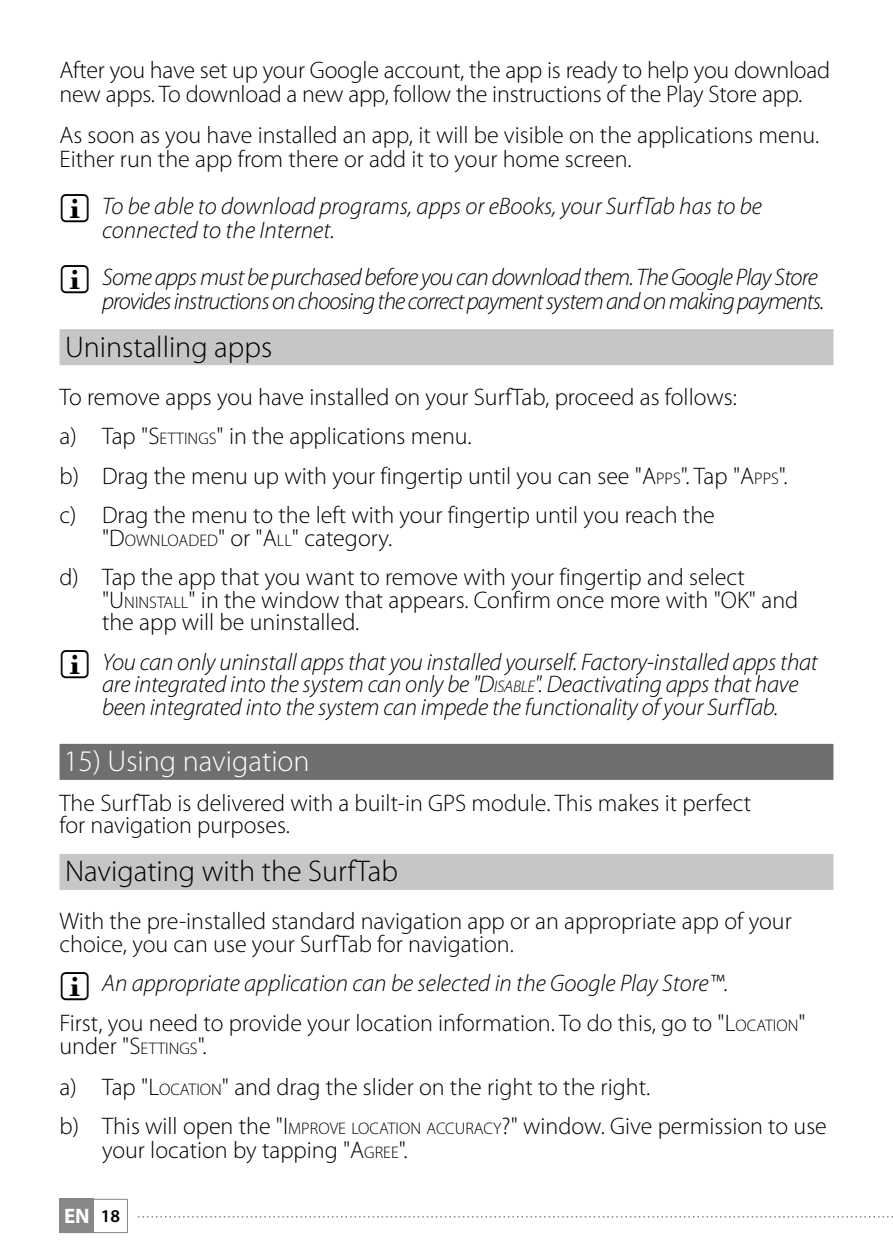
<style>
.page{position:relative;width:893px;height:1259px;background:#fff}
.page>*{position:absolute;margin:0;border:0;box-sizing:border-box;transform-origin:0 0}
.t1{font:300 30px "Myriad Pro";color:#000}
.t2{font:300 30px "Myriad Pro";color:#fff}
.t3{font:300 24px/39.6px "Myriad Pro";color:#000}
.t4{font:italic 300 24px/22.5px "Myriad Pro";letter-spacing:-.01em;color:#000}
.t5{font:italic 300 24px/24px "Myriad Pro";letter-spacing:-.04em;color:#000}
.t6{font:700 21px "Myriad Pro";color:#fff}
.s1{font-style:inherit}
.s2{font-size:16.8px}
.s3{font-style:italic}
.s4{font-weight:600;font-size:18px;color:#000}
</style>
<div class="page">
<div style="left:60px;top:1199px;width:34px;height:34px;background:#878787"></div>
<div style="left:60px;top:1199px;width:68px;height:34px;border:1px solid #878787"></div>
<svg style="left:138px;top:1216px;width:755px;height:1px"></svg>
<div style="left:60px;top:329px;width:773px;height:36px;background:#c6c6c6"></div>
<div style="left:60px;top:744px;width:773px;height:36px;background:#706f6f"></div>
<div style="left:60px;top:854px;width:773px;height:36px;background:#c6c6c6"></div>
<p class="t3" style="left:60px;top:58px;width:772px;line-height:24px">After you have set up your Google account, the app is ready to help you download new apps. To download a new app, follow the instructions of the Play Store app.</p>
<p class="t3" style="left:60px;top:123px;width:761px;line-height:24px">As soon as you have installed an app, it will be visible on the applications menu.<br>Either run the app from there or add it to your home screen.</p>
<p class="t4" style="left:102px;top:194px;width:661px;line-height:24px">To be able to download programs, apps or eBooks, your SurfTab has to be connected to the Internet.</p>
<p class="t5" style="left:102px;top:265px;width:724px">Some apps must be purchased before you can download them. The Google Play Store provides instructions on choosing the correct payment system and on making payments.</p>
<p class="t1" style="left:65px;top:330px;width:209px">Uninstalling apps</p>
<p class="t3" style="left:60px;top:377px;width:730px">To remove apps you have installed on your SurfTab, proceed as follows:<br>a) Tap "<span class="s1">S</span><span class="s2">ETTINGS</span>" in the applications menu.<br>b) Drag the menu up with your fingertip until you can see "<span class="s1">A</span><span class="s2">PPS</span>". Tap "<span class="s1">A</span><span class="s2">PPS</span>". c) Drag the menu to the left with your fingertip until you reach the</p>
<p class="t3" style="left:60px;top:518px;width:687px;text-indent:43px">"<span class="s1">D</span><span class="s2">OWNLOADED</span>" or "<span class="s1">A</span><span class="s2">LL</span>" category.<br>d) Tap the app that you want to remove with your fingertip and select</p>
<p class="t3" style="left:102px;top:589px;width:698px;line-height:22.5px">"<span class="s1">U</span> <span class="s2">NINSTALL</span>" in the window that appears. Confirm once more with "<span class="s1">OK</span>" and the app will be uninstalled.</p>
<p class="t4" style="left:102px;top:651px;width:717px">You can only uninstall apps that you installed yourself. Factory-installed apps that are integrated into the system can only be "<span class="s1">D</span><span class="s2">ISABLE</span>". Deactivating apps that have been integrated into the system can impede the functionality of your SurfTab.</p>
<p class="t2" style="left:64px;top:745px;width:247px">15) Using navigation</p>
<p class="t3" style="left:60px;top:792px;width:693px;line-height:22.5px">The SurfTab is delivered with a built-in GPS module. This makes it perfect for navigation purposes.</p>
<p class="t1" style="left:65px;top:855px;width:334px">Navigating with the SurfTab</p>
<p class="t3" style="left:60px;top:910px;width:734px;line-height:22.5px">With the pre-installed standard navigation app or an appropriate app of your choice, you can use your SurfTab for navigation.</p>
<p class="t3" style="left:60px;top:964px;width:748px;text-indent:43px"><span class="s3">An appropriate application can be selected in the Google Play Store™.<br></span>First, you need to provide your location information. To do this, go to "<span class="s1">L</span><span class="s2">OCATION</span>"</p>
<p class="t3" style="left:60px;top:1025px;width:769px">under "<span class="s1">S</span><span class="s2">ETTINGS</span>".<br>a) Tap "<span class="s1">L</span><span class="s2">OCATION</span>" and drag the slider on the right to the right.<br>b) This will open the "<span class="s1">I</span> <span class="s2">MPROVE LOCATION ACCURACY</span><span class="s1">?</span>" window. Give permission to use</p>
<p class="t3" style="left:102px;top:1130px;width:307px">your location by tapping "<span class="s1">A</span><span class="s2">GREE</span>".</p>
<p class="t6" style="left:64px;top:1202px;width:58px">EN <span class="s4">18</span></p>
</div>
